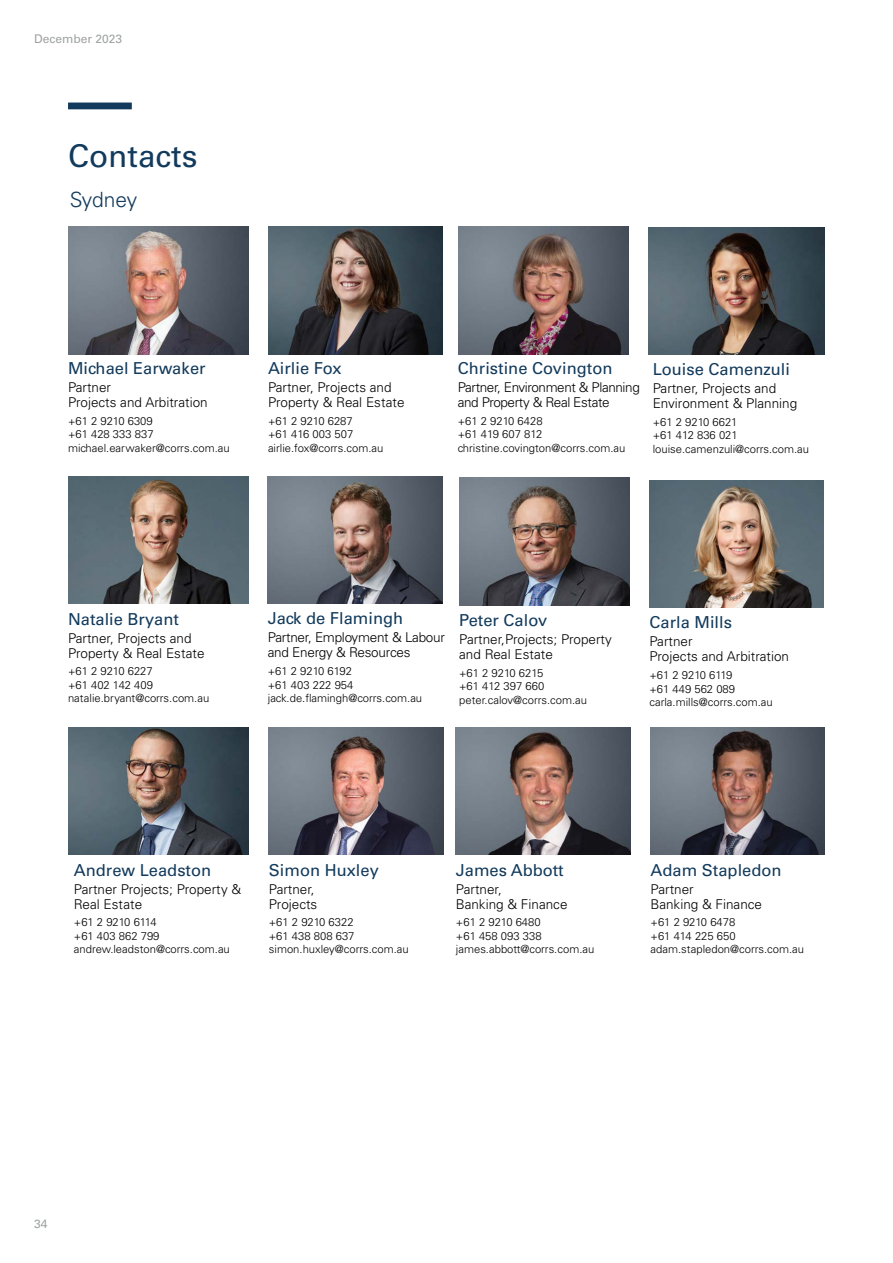
<style>
.page{position:relative;width:893px;height:1263px;background:#fff}
.page>*{position:absolute;margin:0;border:0;box-sizing:border-box;transform-origin:0 0}
.t1{font:31.5px "Univers LT Std";color:#123a5c}
.t2{font:300 21px "Univers LT Std";letter-spacing:-.02em;color:#123a5c}
.t3{font:16.5px "Univers LT Std";color:#123a5c}
.t4{font:300 13.5px/15px "Univers LT Std";color:#000}
.t5{font:300 13.5px/15px "Univers LT Std";letter-spacing:-.03em;color:#000}
.t6{font:300 13.5px/15px "Univers LT Std";letter-spacing:-.02em;color:#000}
.t7{font:12px "Univers LT Std";color:#9ea1a2}
.t8{font:300 11.25px/13.5px "Univers LT Std";color:#000}
</style>
<div class="page">
<div style="left:68px;top:103px;width:64px;height:6px;background:#123a5c"></div>
<img style="left:68px;top:227px;width:181px;height:127px">
<img style="left:268px;top:227px;width:175px;height:127px">
<img style="left:458px;top:227px;width:170px;height:127px">
<img style="left:649px;top:227px;width:175px;height:127px">
<img style="left:68px;top:476px;width:181px;height:128px">
<img style="left:268px;top:476px;width:174px;height:128px">
<img style="left:649px;top:480px;width:175px;height:128px">
<img style="left:459px;top:478px;width:170px;height:127px">
<img style="left:68px;top:727px;width:181px;height:128px">
<img style="left:269px;top:727px;width:174px;height:128px">
<img style="left:651px;top:727px;width:174px;height:128px">
<img style="left:456px;top:727px;width:174px;height:128px">
<p class="t7" style="left:34px;top:31px;width:90px">December 2023</p>
<h1 class="t1" style="left:68px;top:137px;width:131px">Contacts</h1>
<h2 class="t2" style="left:70px;top:186px;width:69px">Sydney</h2>
<h3 class="t3" style="left:68px;top:358px;width:139px">Michael Earwaker</h3>
<p class="t4" style="left:68px;top:380px;width:141px">Partner<br>Projects and Arbitration</p>
<p class="t8" style="left:68px;top:414px;width:163px">+61 2 9210 6309<br>+61 428 333 837 michael.earwaker@corrs.com.au</p>
<h3 class="t3" style="left:268px;top:358px;width:75px">Airlie Fox</h3>
<p class="t4" style="left:268px;top:380px;width:138px">Partner, Projects and<br>Property &amp; Real Estate</p>
<p class="t8" style="left:268px;top:414px;width:117px">+61 2 9210 6287<br>+61 416 003 507 airlie.fox@corrs.com.au</p>
<h3 class="t3" style="left:458px;top:358px;width:156px">Christine Covington</h3>
<p class="t5" style="left:458px;top:380px;width:183px">Partner, Environment &amp; Planning and Property &amp; Real Estate</p>
<p class="t8" style="left:458px;top:414px;width:169px">+61 2 9210 6428<br>+61 419 607 812 christine.covington@corrs.com.au</p>
<h3 class="t3" style="left:653px;top:359px;width:139px">Louise Camenzuli</h3>
<p class="t4" style="left:653px;top:381px;width:146px">Partner, Projects and<br>Environment &amp; Planning</p>
<p class="t8" style="left:653px;top:415px;width:158px">+61 2 9210 6621<br>+61 412 836 021 louise.camenzuli@corrs.com.au</p>
<h3 class="t3" style="left:68px;top:609px;width:112px">Natalie Bryant</h3>
<p class="t4" style="left:68px;top:630px;width:138px">Partner, Projects and<br>Property &amp; Real Estate</p>
<p class="t8" style="left:68px;top:664px;width:143px">+61 2 9210 6227<br>+61 402 142 409 natalie.bryant@corrs.com.au</p>
<h3 class="t3" style="left:268px;top:609px;width:137px">Jack de Flamingh</h3>
<p class="t6" style="left:268px;top:630px;width:179px">Partner, Employment &amp; Labour and Energy &amp; Resources</p>
<p class="t8" style="left:268px;top:664px;width:156px">+61 2 9210 6192<br>+61 403 222 954 jack.de.flamingh@corrs.com.au</p>
<h3 class="t3" style="left:459px;top:610px;width:90px">Peter Calov</h3>
<p class="t4" style="left:459px;top:632px;width:154px">Partner,Projects; Property and Real Estate</p>
<p class="t8" style="left:459px;top:666px;width:129px">+61 2 9210 6215<br>+61 412 397 660 peter.calov@corrs.com.au</p>
<h3 class="t3" style="left:649px;top:612px;width:84px">Carla Mills</h3>
<p class="t4" style="left:649px;top:634px;width:141px">Partner<br>Projects and Arbitration</p>
<p class="t8" style="left:649px;top:668px;width:125px">+61 2 9210 6119<br>+61 449 562 089 carla.mills@corrs.com.au</p>
<h3 class="t3" style="left:74px;top:860px;width:139px">Andrew Leadston</h3>
<p class="t4" style="left:74px;top:881px;width:169px">Partner Projects; Property &amp;<br>Real Estate</p>
<p class="t8" style="left:74px;top:915px;width:157px">+61 2 9210 6114<br>+61 403 862 799 andrew.leadston@corrs.com.au</p>
<h3 class="t3" style="left:269px;top:860px;width:112px">Simon Huxley</h3>
<p class="t4" style="left:269px;top:881px;width:50px">Partner,<br>Projects</p>
<p class="t8" style="left:269px;top:915px;width:141px">+61 2 9210 6322<br>+61 438 808 637 simon.huxley@corrs.com.au</p>
<h3 class="t3" style="left:456px;top:860px;width:109px">James Abbott</h3>
<p class="t4" style="left:456px;top:881px;width:113px">Partner,<br>Banking &amp; Finance</p>
<p class="t8" style="left:456px;top:915px;width:140px">+61 2 9210 6480<br>+61 458 093 338 james.abbott@corrs.com.au</p>
<h3 class="t3" style="left:651px;top:860px;width:133px">Adam Stapledon</h3>
<p class="t4" style="left:651px;top:881px;width:113px">Partner<br>Banking &amp; Finance</p>
<p class="t8" style="left:651px;top:915px;width:155px">+61 2 9210 6478<br>+61 414 225 650 adam.stapledon@corrs.com.au</p>
<p class="t7" style="left:34px;top:1217px;width:15px">34</p>
</div>
